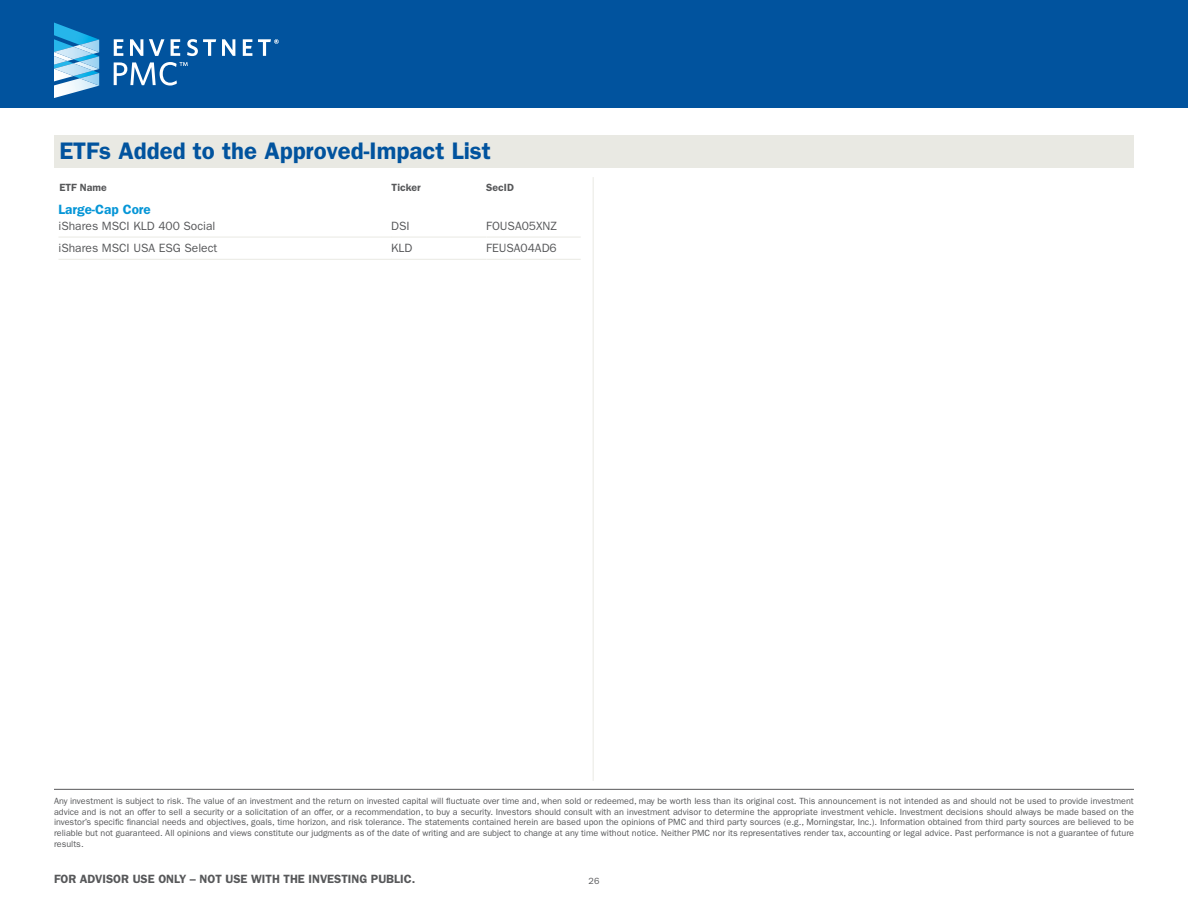
<style>
.page{position:relative;width:1188px;height:918px;background:#fff}
.page>*{position:absolute;margin:0;border:0;box-sizing:border-box;transform-origin:0 0}
.t1{font:600 24px "ITC Franklin Gothic Std";color:#01539e}
.Firm_Category{font:600 13.5px "ITC Franklin Gothic Std";color:#0696d7}
.Firm_Name{font:12px "ITC Franklin Gothic Std";color:#57585a}
.t2{font:600 12px "ITC Franklin Gothic Std";color:#57585a}
.Fund_Name_Ticker_Hea{font:600 10.5px "ITC Franklin Gothic Std";color:#57585a}
.disclaimer{font:9px/10.8px "ITC Franklin Gothic Std";color:#57585a;text-align:justify}
</style>
<div class="page">
<div style="left:0;top:0;width:1188px;height:108px;background:#01539e"></div>
<svg style="left:114px;top:39px;width:9px;height:17px"></svg>
<svg style="left:130px;top:39px;width:13px;height:17px"></svg>
<svg style="left:149px;top:39px;width:15px;height:17px"></svg>
<svg style="left:187px;top:39px;width:29px;height:17px"></svg>
<svg style="left:222px;top:39px;width:13px;height:17px"></svg>
<svg style="left:171px;top:39px;width:9px;height:17px"></svg>
<svg style="left:243px;top:39px;width:9px;height:17px"></svg>
<svg style="left:258px;top:39px;width:21px;height:17px"></svg>
<svg style="left:114px;top:62px;width:74px;height:24px"></svg>
<svg style="left:54px;top:23px;width:45px;height:75px"></svg>
<hr style="left:593px;top:177px;width:1px;height:604px;background:#e9e9e3">
<hr style="left:58px;top:237px;width:334px;height:1px;background:#e9e9e3">
<hr style="left:58px;top:259px;width:334px;height:1px;background:#e9e9e3">
<hr style="left:391px;top:237px;width:95px;height:1px;background:#e9e9e3">
<hr style="left:391px;top:259px;width:95px;height:1px;background:#e9e9e3">
<hr style="left:486px;top:237px;width:95px;height:1px;background:#e9e9e3">
<hr style="left:486px;top:259px;width:95px;height:1px;background:#e9e9e3">
<hr style="left:54px;top:789px;width:1080px;height:1px;background:#57585a">
<div style="left:54px;top:135px;width:1080px;height:32px;background:#e9e9e3"></div>
<p class="t1" style="left:59px;top:137px;width:433px">ETFs Added to the Approved-Impact List</p>
<p class="Fund_Name_Ticker_Hea" style="left:59px;top:181px;width:49px">ETF Name</p>
<p class="Fund_Name_Ticker_Hea" style="left:392px;top:181px;width:31px">Ticker</p>
<p class="Fund_Name_Ticker_Hea" style="left:486px;top:181px;width:29px">SecID</p>
<p class="Firm_Category" style="left:58px;top:202px;width:94px">Large-Cap Core</p>
<p class="Firm_Name" style="left:58px;top:219px;width:158px">iShares MSCI KLD 400 Social</p>
<p class="Firm_Name" style="left:58px;top:241px;width:160px">iShares MSCI USA ESG Select</p>
<p class="Firm_Name" style="left:391px;top:219px;width:20px">DSI</p>
<p class="Firm_Name" style="left:391px;top:241px;width:23px">KLD</p>
<p class="Firm_Name" style="left:486px;top:219px;width:72px">FOUSA05XNZ</p>
<p class="Firm_Name" style="left:486px;top:241px;width:72px">FEUSA04AD6</p>
<p class="disclaimer" style="left:54px;top:795px;width:1082px">Any investment is subject to risk. The value of an investment and the return on invested capital will fluctuate over time and, when sold or redeemed, may be worth less than its original cost. This announcement is not intended as and should not be used to provide investment advice and is not an offer to sell a security or a solicitation of an offer, or a recommendation, to buy a security. Investors should consult with an investment advisor to determine the appropriate investment vehicle. Investment decisions should always be made based on the investor’s specific financial needs and objectives, goals, time horizon, and risk tolerance. The statements contained herein are based upon the opinions of PMC and third party sources (e.g., Morningstar, Inc.). Information obtained from third party sources are believed to be reliable but not guaranteed. All opinions and views constitute our judgments as of the date of writing and are subject to change at any time without notice. Neither PMC nor its representatives render tax, accounting or legal advice. Past performance is not a guarantee of future results.</p>
<p class="t2" style="left:54px;top:872px;width:363px">FOR ADVISOR USE ONLY – NOT USE WITH THE INVESTING PUBLIC.</p>
<p class="disclaimer" style="left:589px;top:875px;width:12px">26</p>
</div>
